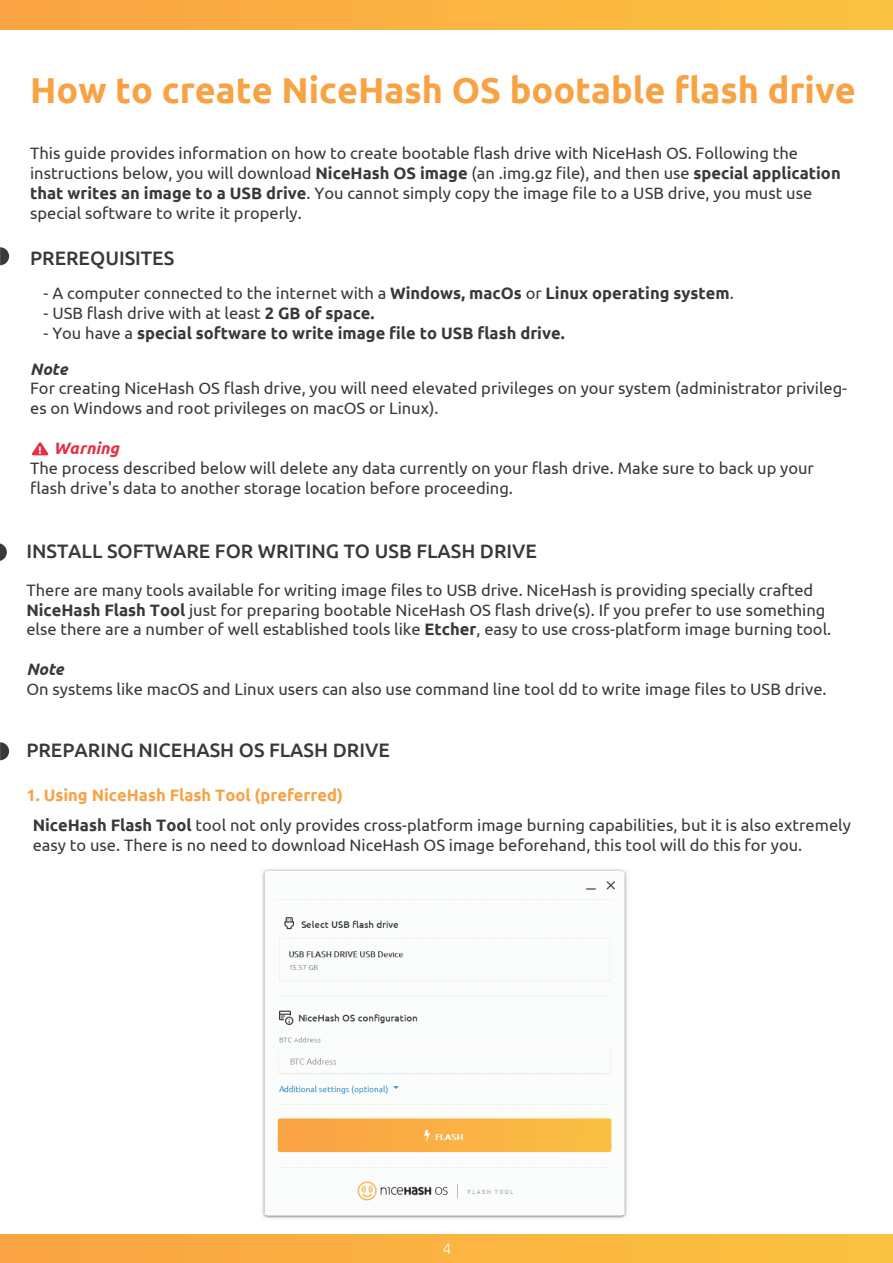
<style>
.page{position:relative;width:893px;height:1263px;background:#fff}
.page>*{position:absolute;margin:0;border:0;box-sizing:border-box;transform-origin:0 0}
.t1{font:700 36px "Ubuntu";color:#f8a243}
.t2{font:500 19.5px "Ubuntu";color:#3a3939}
.t3{font:16.5px/19.8px "Ubuntu";color:#3a3939}
.t4{font:700 16.5px "Ubuntu";color:#3a3939}
.t5{font:italic 700 16.5px "Ubuntu";color:#3a3939}
.t6{font:italic 700 16.5px "Ubuntu";color:#e43146}
.t7{font:300 15px "Ubuntu";color:#fff}
.t8{font:700 10.8px "Ubuntu";color:#fff}
.s1{font-weight:700}
.s2{font-weight:400}
.s3{font-weight:700;color:#f8a243}
</style>
<div class="page">
<div style="left:0;top:0;width:893px;height:29px;background:linear-gradient(to right,#fba343,#fac23f)"></div>
<div style="left:0;top:1234px;width:893px;height:29px;background:linear-gradient(to right,#fba343,#fac23f)"></div>
<svg style="left:0;top:543px;width:7px;height:18px"></svg>
<svg style="left:0;top:247px;width:9px;height:18px"></svg>
<svg style="left:0;top:742px;width:9px;height:18px"></svg>
<svg style="left:32px;top:442px;width:17px;height:13px"></svg>
<img style="left:262px;top:869px;width:366px;height:350px">
<h1 class="t1" style="left:30px;top:68px;width:827px">How to create NiceHash OS bootable flash drive</h1>
<p class="t3" style="left:30px;top:143px;width:812px">This guide provides information on how to create bootable flash drive with NiceHash OS. Following the instructions below, you will download <span class="s1">NiceHash OS image</span> (an .img.gz file), and then use <span class="s1">special application that writes an image to a USB drive</span>. You cannot simply copy the image file to a USB drive, you must use special software to write it properly.</p>
<p class="t2" style="left:30px;top:246px;width:146px">PREREQUISITES</p>
<p class="t3" style="left:44px;top:283px;width:692px">- A computer connected to the internet with a <span class="s1">Windows, macOs</span> or <span class="s1">Linux operating system</span>.</p>
<p class="t3" style="left:44px;top:303px;width:333px">- USB flash drive with at least <span class="s1">2 GB of space.</span></p>
<p class="t4" style="left:44px;top:323px;width:523px"><span class="s2">- You have a</span> special software to write image file to USB flash drive.</p>
<p class="t5" style="left:30px;top:359px;width:39px">Note</p>
<p class="t3" style="left:30px;top:378px;width:819px">For creating NiceHash OS flash drive, you will need elevated privileges on your system (administrator privileg&shy;es on Windows and root privileges on macOS or Linux).</p>
<p class="t6" style="left:54px;top:438px;width:66px">Warning</p>
<p class="t3" style="left:30px;top:457px;width:785px">The process described below will delete any data currently on your flash drive. Make sure to back up your flash drive's data to another storage location before proceeding.</p>
<p class="t8" style="left:39px;top:443px;width:5px">!</p>
<p class="t2" style="left:26px;top:539px;width:512px">INSTALL SOFTWARE FOR WRITING TO USB FLASH DRIVE</p>
<p class="t3" style="left:26px;top:579px;width:806px">There are many tools available for writing image files to USB drive. NiceHash is providing specially crafted<br><span class="s1">NiceHash Flash Tool</span> just for preparing bootable NiceHash OS flash drive(s). If you prefer to use something else there are a number of well established tools like <span class="s1">Etcher</span>, easy to use cross-platform image burning tool.</p>
<p class="t5" style="left:26px;top:659px;width:39px">Note</p>
<p class="t3" style="left:26px;top:678px;width:802px">On systems like macOS and Linux users can also use command line tool dd to write image files to USB drive.</p>
<p class="t2" style="left:26px;top:738px;width:365px">PREPARING NICEHASH OS FLASH DRIVE</p>
<p class="t3" style="left:33px;top:779px;width:820px;line-height:30.6px;text-indent:-6px"><span class="s3">1. Using NiceHash Flash Tool (preferred)<br></span><span class="s1">NiceHash Flash Tool</span> tool not only provides cross-platform image burning capabilities, but it is also extremely</p>
<p class="t3" style="left:33px;top:835px;width:771px">easy to use. There is no need to download NiceHash OS image beforehand, this tool will do this for you.</p>
<p class="t7" style="left:443px;top:1239px;width:10px">4</p>
</div>
